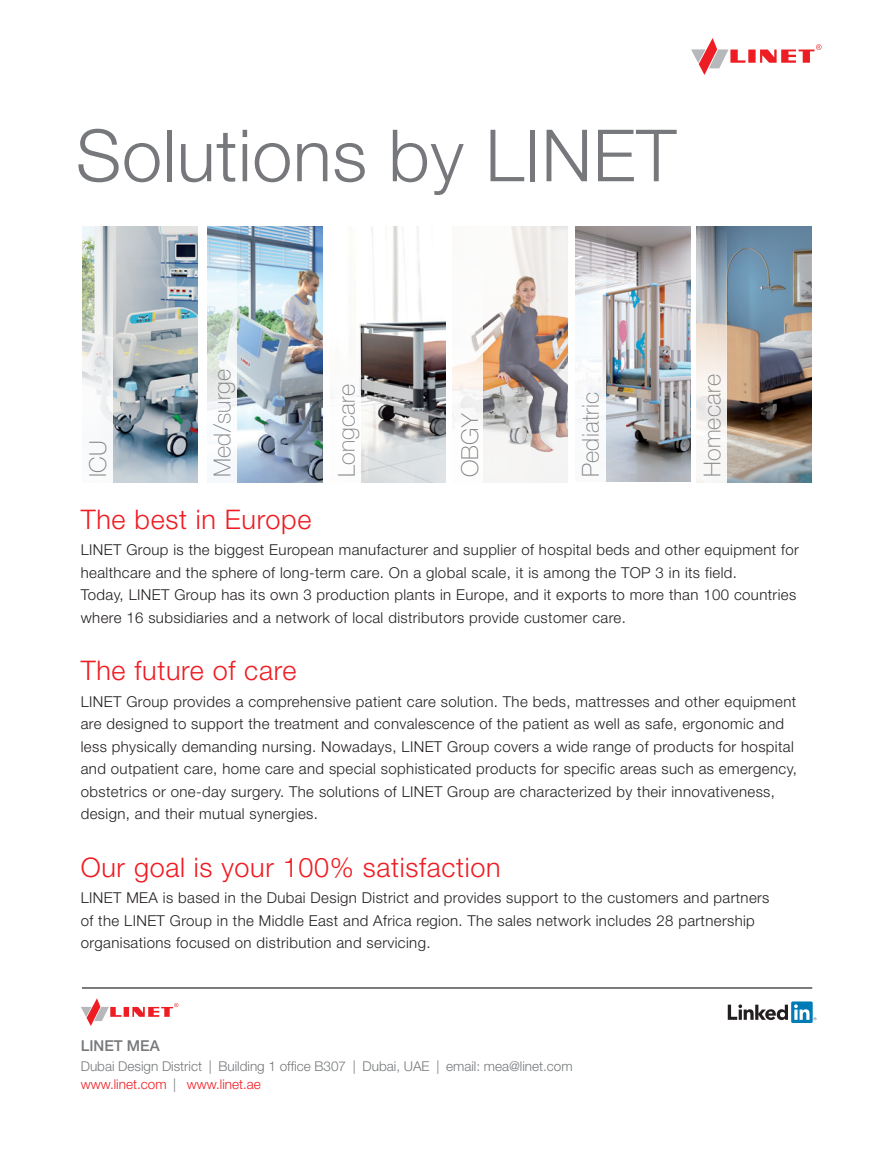
<style>
.page{position:relative;width:893px;height:1149px;background:#fff}
.page>*{position:absolute;margin:0;border:0;box-sizing:border-box;transform-origin:0 0}
._01_text_zakladni{font:300 72px "Helvetica Neue LT Pro";letter-spacing:.01em;color:#76787b}
._001_bullet{font:300 27px "Helvetica Neue LT Pro";letter-spacing:.025em;color:#ee1d23}
._01_text_zakladni-2{font:100 23.4px "Helvetica Neue LT Pro";letter-spacing:.01em;color:#808285}
._001_bullet-2{font:300 15px/22.5px "Helvetica Neue LT Pro";letter-spacing:.025em;color:#231f20}
._09_Red_cover_addres{font:500 15px "Helvetica Neue LT Pro";color:#76787b}
._09_Red_cover_addres-2{font:300 13.5px/18px "Helvetica Neue LT Pro";color:#76787b}
.s1{color:#ee1d23}
</style>
<div class="page">
<img style="left:83px;top:226px;width:115px;height:256px">
<img style="left:697px;top:226px;width:115px;height:256px">
<img style="left:208px;top:226px;width:115px;height:256px">
<img style="left:360px;top:226px;width:85px;height:256px">
<img style="left:575px;top:226px;width:115px;height:255px">
<img style="left:483px;top:226px;width:85px;height:256px">
<svg style="left:691px;top:38px;width:130px;height:37px"></svg>
<hr style="left:82px;top:986px;width:730px;height:2px;background:#6c6d70">
<svg style="left:81px;top:998px;width:97px;height:27px"></svg>
<svg style="left:728px;top:1004px;width:60px;height:15px"></svg>
<div style="left:791px;top:1001px;width:22px;height:21px;background:#007bb6;border-radius:2px"></div>
<svg style="left:794px;top:1004px;width:22px;height:15px"></svg>
<svg style="left:207px;top:229px;width:30px;height:253px"></svg>
<svg style="left:575px;top:229px;width:30px;height:252px"></svg>
<svg style="left:696px;top:229px;width:31px;height:253px"></svg>
<svg style="left:82px;top:229px;width:31px;height:253px"></svg>
<p class="_01_text_zakladni" style="left:76px;top:111px;width:602px">Solutions by LINET</p>
<p class="_01_text_zakladni-2" style="left:84px;top:477px;width:38px;rotate:-90deg">ICU</p>
<p class="_01_text_zakladni-2" style="left:209px;top:477px;width:110px;rotate:-90deg">Med/surge</p>
<p class="_01_text_zakladni-2" style="left:333px;top:477px;width:95px;rotate:-90deg">Longcare</p>
<p class="_01_text_zakladni-2" style="left:457px;top:477px;width:66px;rotate:-90deg">OBGY</p>
<p class="_01_text_zakladni-2" style="left:577px;top:477px;width:87px;rotate:-90deg">Pediatric</p>
<p class="_01_text_zakladni-2" style="left:699px;top:477px;width:105px;rotate:-90deg">Homecare</p>
<p class="_001_bullet" style="left:81px;top:502px;width:232px">The best in Europe</p>
<p class="_001_bullet-2" style="left:81px;top:538px;width:720px">LINET Group is the biggest European manufacturer and supplier of hospital beds and other equipment for healthcare and the sphere of long-term care. On a global scale, it is among the TOP 3 in its field.<br>Today, LINET Group has its own 3 production plants in Europe, and it exports to more than 100 countries where 16 subsidiaries and a network of local distributors provide customer care.</p>
<p class="_001_bullet" style="left:81px;top:653px;width:217px">The future of care</p>
<p class="_001_bullet-2" style="left:81px;top:689px;width:717px">LINET Group provides a comprehensive patient care solution. The beds, mattresses and other equipment are designed to support the treatment and convalescence of the patient as well as safe, ergonomic and less physically demanding nursing. Nowadays, LINET Group covers a wide range of products for hospital and outpatient care, home care and special sophisticated products for specific areas such as emergency, obstetrics or one-day surgery. The solutions of LINET Group are characterized by their innovativeness, design, and their mutual synergies.</p>
<p class="_001_bullet" style="left:81px;top:850px;width:421px">Our goal is your 100% satisfaction</p>
<p class="_001_bullet-2" style="left:81px;top:886px;width:690px">LINET MEA is based in the Dubai Design District and provides support to the customers and partners of the LINET Group in the Middle East and Africa region. The sales network includes 28 partnership organisations focused on distribution and servicing.</p>
<p class="_09_Red_cover_addres" style="left:81px;top:1036px;width:80px">LINET MEA</p>
<p class="_09_Red_cover_addres-2" style="left:81px;top:1056px;width:493px">Dubai Design District | Building 1 office B307 | Dubai, UAE | email: mea@linet.com <span class="s1">www.linet.com</span> | <span class="s1">www.linet.ae</span></p>
</div>
